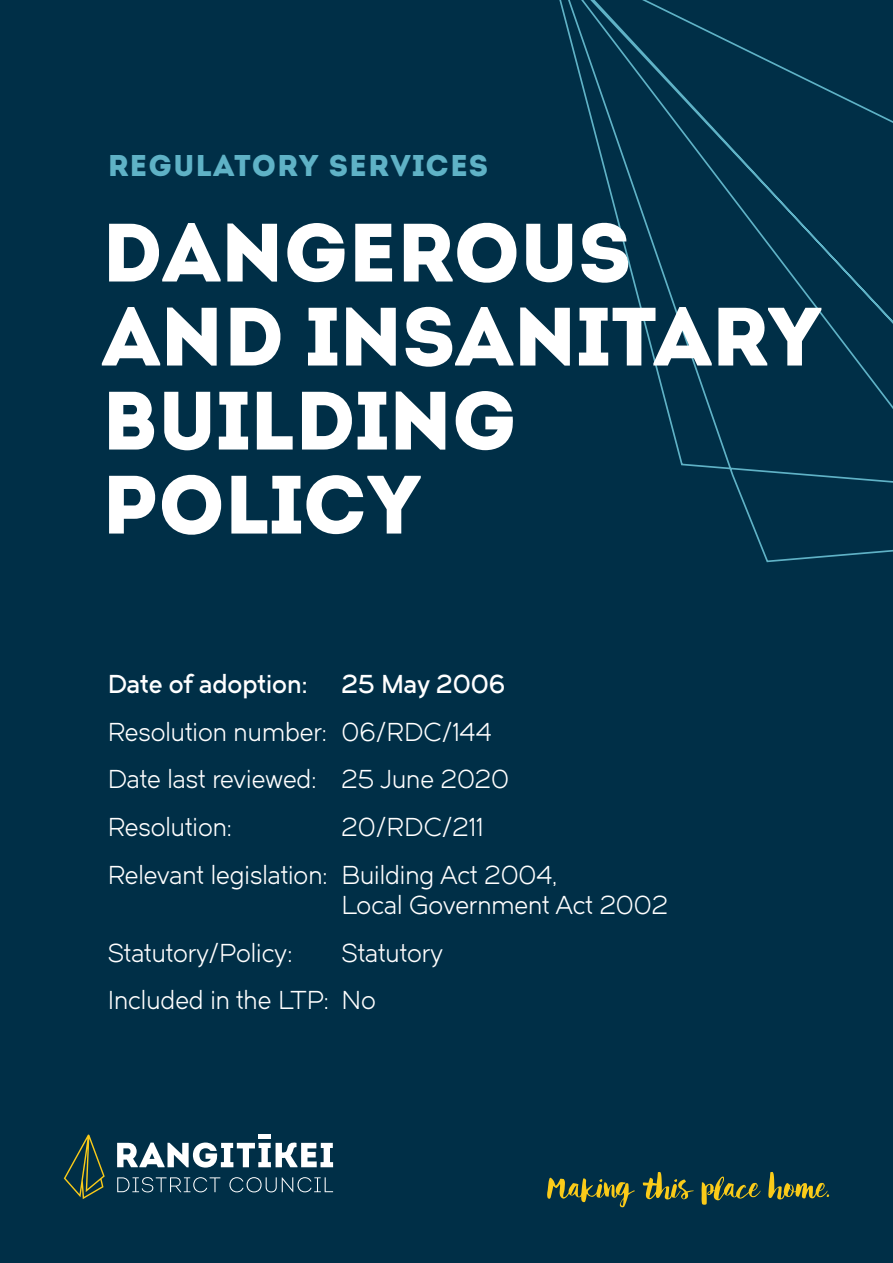
<style>
.page{position:relative;width:893px;height:1263px;background:#002f47}
.page>*{position:absolute;margin:0;border:0;box-sizing:border-box;transform-origin:0 0}
.t1{font:82.5px/84px "Intro";letter-spacing:-.01em;color:#fff}
.t2{font:30px "Intro";letter-spacing:.03em;color:#5fb2c6}
.t3{font:25.5px/47.5px "Dual 400";color:#fff}
.t4{font:25.5px "Dual 600";color:#fff}
</style>
<div class="page">
<svg style="left:117px;top:1142px;width:216px;height:25px"></svg>
<svg style="left:117px;top:1177px;width:103px;height:15px"></svg>
<svg style="left:229px;top:1177px;width:104px;height:15px"></svg>
<svg style="left:64px;top:1134px;width:41px;height:65px"></svg>
<hr style="left:258px;top:1135px;width:13px;height:4px;background:#fff">
<svg style="left:547px;top:1178px;width:88px;height:29px"></svg>
<svg style="left:643px;top:1172px;width:51px;height:27px"></svg>
<svg style="left:702px;top:1176px;width:58px;height:29px"></svg>
<svg style="left:768px;top:1172px;width:61px;height:27px"></svg>
<svg style="left:559px;top:0;width:334px;height:563px"></svg>
<p class="t2" style="left:108px;top:148px;width:382px">REGULATORY SERVICES</p>
<h1 class="t1" style="left:102px;top:211px;width:722px">DANGEROUS<br>AND INSANITARY<br>BUILDING<br>POLICY</h1>
<p class="t4" style="left:108px;top:668px;width:201px">Date of adoption:</p>
<p class="t4" style="left:342px;top:668px;width:165px">25 May 2006</p>
<p class="t3" style="left:108px;top:708px;width:403px">Resolution number: 06/RDC/144<br>Date last reviewed: 25 June 2020<br>Resolution:</p>
<p class="t3" style="left:108px;top:803px;width:451px;text-indent:234px">20/RDC/211<br>Relevant legislation: Building Act 2004,</p>
<p class="t3" style="left:342px;top:881px;width:328px">Local Government Act 2002</p>
<p class="t3" style="left:108px;top:929px;width:186px">Statutory/Policy:</p>
<p class="t3" style="left:108px;top:929px;width:337px;text-indent:234px">Statutory<br>Included in the LTP: No</p>
</div>
